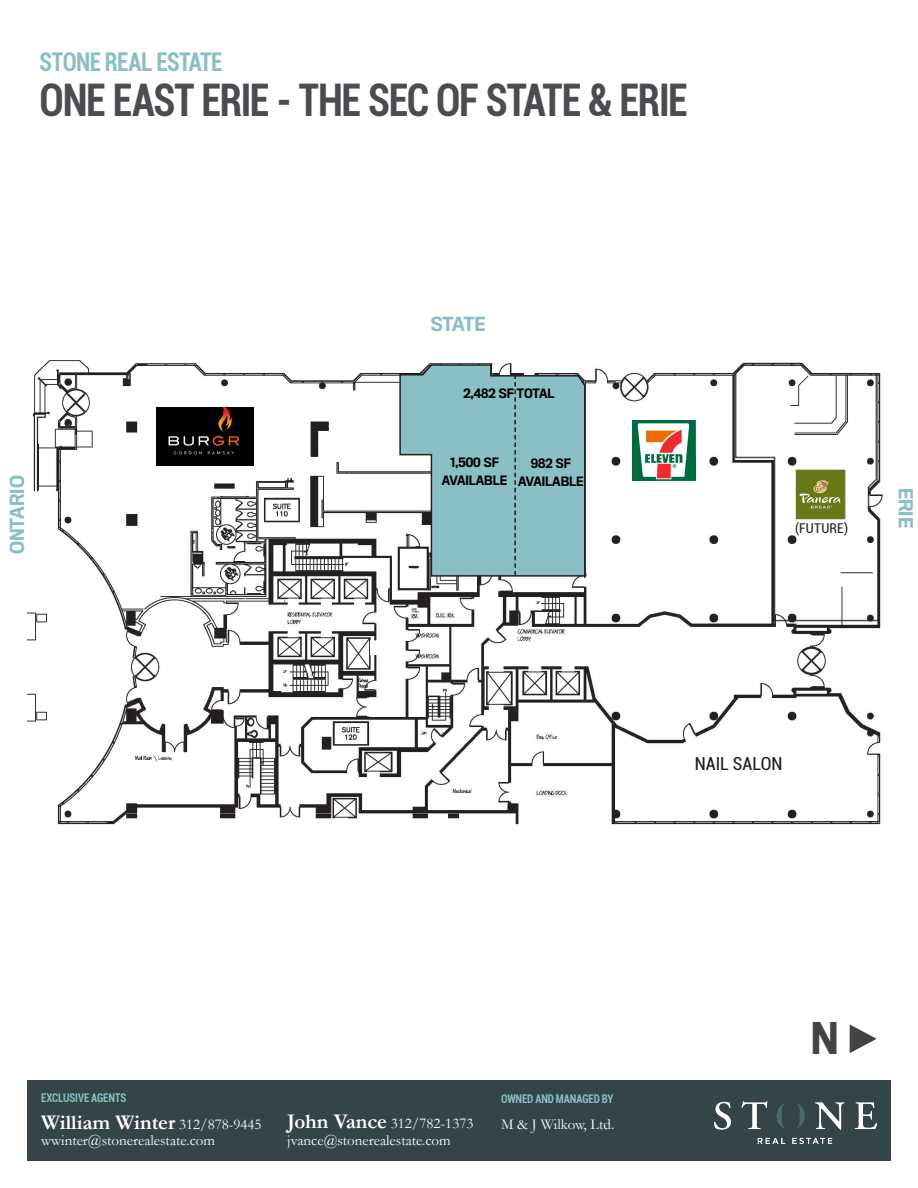
<style>
.page{position:relative;width:918px;height:1188px;background:#fff}
.page>*{position:absolute;margin:0;border:0;box-sizing:border-box;transform-origin:0 0}
.Page_Header{font:700 condensed 45px "Roboto";letter-spacing:-.03em;color:#4a4d50;scale:.9 1}
.Headline{font:500 40.5px "Titling Gothic FB Narrow";color:#424441}
.Property_Address{font:700 condensed 25.8px "Roboto";letter-spacing:-.025em;color:#8abfc6;scale:.9 1}
.Footer_Text{font:700 21px "Garamond";color:#fff}
.t1{font:500 18px "Titling Gothic FB Narrow";color:#8abfc6}
.Table_Header{font:condensed 18px "Roboto";color:#231f20}
.Footer_Text-2{font:15px "Garamond";color:#fff}
.Table_Header-2{font:condensed 13.5px "Roboto";letter-spacing:.02em;color:#231f20}
.t2{font:500 12px "Titling Gothic FB Narrow";color:#000}
.Footer_Header{font:700 condensed 12px "Roboto";letter-spacing:-.01em;color:#8abfc6;scale:.9 1}
.s1{font-weight:400;font-size:15px}
.s2{font-weight:700;font-size:21px}
</style>
<div class="page">
<img style="left:27px;top:360px;width:856px;height:465px">
<div style="left:717px;top:727px;width:45px;height:31px;background:#fff"></div>
<img style="left:156px;top:407px;width:97px;height:58px">
<svg style="left:733px;top:362px;width:147px;height:260px"></svg>
<img style="left:633px;top:420px;width:62px;height:61px">
<svg style="left:399px;top:364px;width:188px;height:215px;background:#92bdc3"></svg>
<svg style="left:850px;top:1024px;width:27px;height:29px"></svg>
<div style="left:27px;top:1080px;width:864px;height:81px;background:#344548"></div>
<img style="left:714px;top:1101px;width:163px;height:42px">
<p class="Property_Address" style="left:40px;top:44px;width:205px">STONE REAL ESTATE</p>
<p class="Page_Header" style="left:40px;top:69px;width:722px">ONE EAST ERIE - THE SEC OF STATE &amp; ERIE</p>
<p class="t1" style="left:7px;top:554px;width:80px;rotate:-90deg">ONTARIO</p>
<p class="t1" style="left:431px;top:314px;width:56px">STATE</p>
<p class="t2" style="left:463px;top:386px;width:92px">2,482 SF TOTAL</p>
<p class="t2" style="left:450px;top:455px;width:50px">1,500 SF</p>
<p class="t2" style="left:442px;top:473px;width:67px">AVAILABLE</p>
<p class="t2" style="left:531px;top:456px;width:42px">982 SF</p>
<p class="t2" style="left:518px;top:474px;width:67px">AVAILABLE</p>
<p class="Table_Header-2" style="left:795px;top:519px;width:55px">(FUTURE)</p>
<p class="t1" style="left:916px;top:488px;width:42px;rotate:90deg">ERIE</p>
<p class="Table_Header" style="left:695px;top:752px;width:89px">NAIL SALON</p>
<p class="Footer_Header" style="left:41px;top:1090px;width:96px">EXCLUSIVE AGENTS</p>
<p class="Footer_Text" style="left:41px;top:1108px;width:222px">William Winter <span class="s1">312/878-9445</span></p>
<p class="Footer_Text-2" style="left:41px;top:1130px;width:175px">wwinter@stonerealestate.com</p>
<p class="Footer_Text-2" style="left:287px;top:1113px;width:188px"><span class="s2">John Vance</span> 312/782-1373</p>
<p class="Footer_Text-2" style="left:287px;top:1130px;width:165px">jvance@stonerealestate.com</p>
<p class="Footer_Header" style="left:501px;top:1090px;width:127px">OWNED AND MANAGED BY</p>
<p class="Footer_Text-2" style="left:501px;top:1114px;width:115px">M &amp; J Wilkow, Ltd.</p>
<p class="Headline" style="left:810px;top:1015px;width:30px">N</p>
</div>
